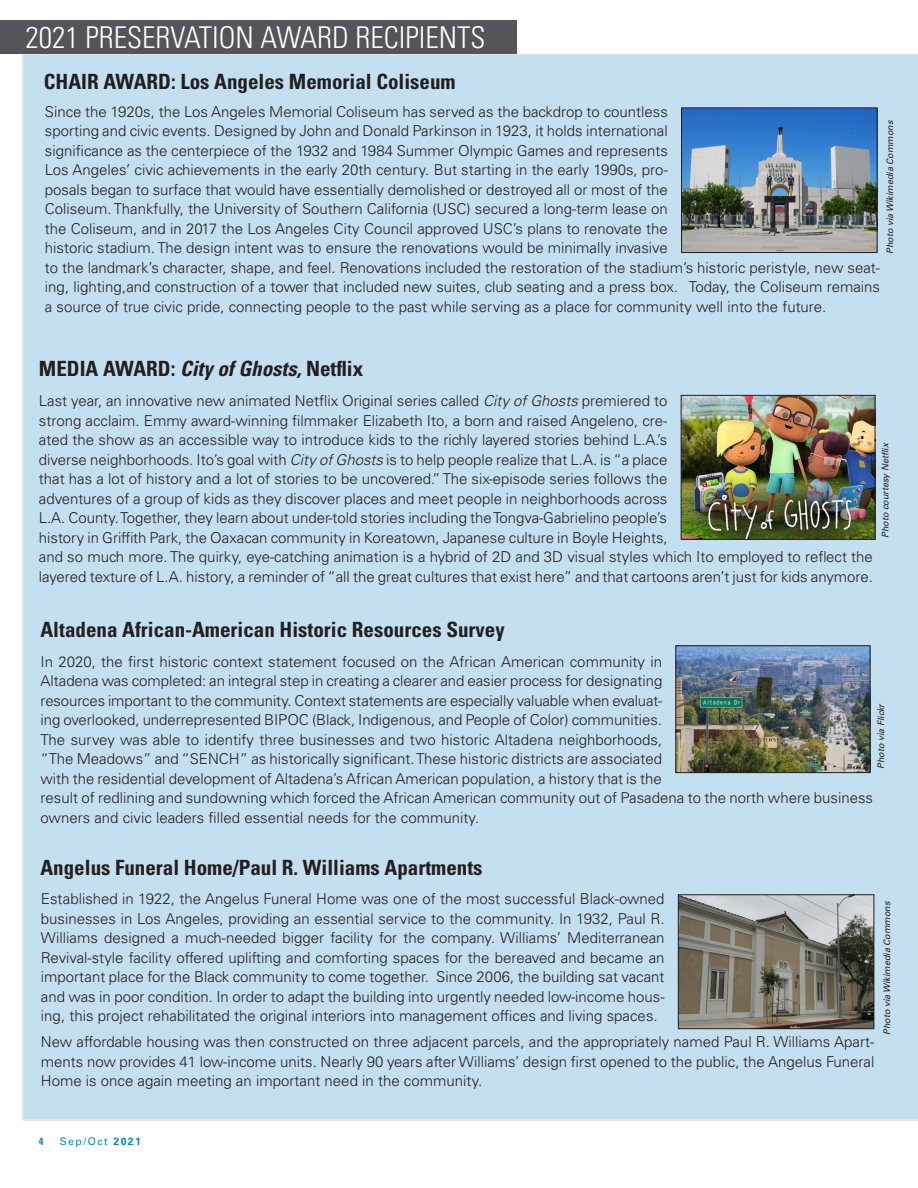
<style>
.page{position:relative;width:918px;height:1188px;background:#fff}
.page>*{position:absolute;margin:0;border:0;box-sizing:border-box;transform-origin:0 0}
.t1{font:300 condensed 30px "Univers LT Std";color:#fff}
.a_Subhead_1{font:700 condensed 21px "Univers LT Std";color:#231f20}
.a_Body_text_-_no_ind{font:300 15px/19.5px "Univers LT Std";color:#231f20}
.t2{font:10.5px "Univers LT Std";letter-spacing:.14em;color:#0089c4}
.t3{font:700 condensed 10.5px "Univers LT Std";color:#0089c4}
.a_Caption{font:italic 9px "Univers LT Std";color:#231f20}
.s1{font-style:italic}
.s2{font-weight:700}
</style>
<div class="page">
<div style="left:23px;top:54px;width:895px;height:1067px;background:#c4dfef"></div>
<div style="left:0;top:21px;width:516px;height:33px;background:#54555a"></div>
<img style="left:683px;top:110px;width:192px;height:141px">
<div style="left:681px;top:108px;width:196px;height:145px;border:1px solid #231f20"></div>
<img style="left:683px;top:397px;width:190px;height:141px">
<div style="left:681px;top:395px;width:194px;height:145px;border:1px solid #231f20"></div>
<img style="left:680px;top:897px;width:192px;height:130px">
<div style="left:678px;top:895px;width:196px;height:134px;border:1px solid #231f20"></div>
<img style="left:678px;top:648px;width:190px;height:123px">
<div style="left:676px;top:646px;width:194px;height:127px;border:1px solid #231f20"></div>
<p class="t1" style="left:26px;top:20px;width:461px">2021 PRESERVATION AWARD RECIPIENTS</p>
<p class="a_Subhead_1" style="left:44px;top:69px;width:413px">CHAIR AWARD: Los Angeles Memorial Coliseum</p>
<p class="a_Body_text_-_no_ind" style="left:45px;top:102px;width:837px">Since the 1920s, the Los Angeles Memorial Coliseum has served as the backdrop to countless<br>sporting and civic events. Designed by John and Donald Parkinson in 1923, it holds international<br>significance as the centerpiece of the 1932 and 1984 Summer Olympic Games and represents<br>Los Angeles’ civic achievements in the early 20th century. But starting in the early 1990s, pro-<br>posals began to surface that would have essentially demolished or destroyed all or most of the<br>Coliseum. Thankfully, the University of Southern California (USC) secured a long-term lease on<br>the Coliseum, and in 2017 the Los Angeles City Council approved USC’s plans to renovate the<br>historic stadium. The design intent was to ensure the renovations would be minimally invasive<br>to the landmark’s character, shape, and feel. Renovations included the restoration of the stadium’s historic peristyle, new seat&shy;ing, lighting,and construction of a tower that included new suites, club seating and a press box. Today, the Coliseum remains a source of true civic pride, connecting people to the past while serving as a place for community well into the future.</p>
<p class="a_Caption" style="left:885px;top:254px;width:135px;rotate:-90deg">Photo via Wikimedia Commons</p>
<p class="a_Subhead_1" style="left:39px;top:356px;width:326px">MEDIA AWARD: <span class="s1">City of Ghosts,</span> Netflix</p>
<p class="a_Body_text_-_no_ind" style="left:39px;top:391px;width:836px">Last year, an innovative new animated Netflix Original series called <span class="s1">City of Ghosts</span> premiered to<br>strong acclaim. Emmy award-winning filmmaker Elizabeth Ito, a born and raised Angeleno, cre-<br>ated the show as an accessible way to introduce kids to the richly layered stories behind L.A.’s<br>diverse neighborhoods. Ito’s goal with <span class="s1">City of Ghosts</span> is to help people realize that L.A. is “a place<br>that has a lot of history and a lot of stories to be uncovered.” The six-episode series follows the<br>adventures of a group of kids as they discover places and meet people in neighborhoods across<br>L.A. County. Together, they learn about under-told stories including the Tongva-Gabrielino people’s<br>history in Griffith Park, the Oaxacan community in Koreatown, Japanese culture in Boyle Heights,<br>and so much more. The quirky, eye-catching animation is a hybrid of 2D and 3D visual styles which Ito employed to reflect the layered texture of L.A. history, a reminder of “all the great cultures that exist here” and that cartoons aren’t just for kids anymore.</p>
<p class="a_Caption" style="left:880px;top:538px;width:97px;rotate:-90deg">Photo courtesy Netflix</p>
<p class="a_Subhead_1" style="left:40px;top:617px;width:466px">Altadena African-American Historic Resources Survey</p>
<p class="a_Body_text_-_no_ind" style="left:40px;top:652px;width:834px">In 2020, the first historic context statement focused on the African American community in<br>Altadena was completed: an integral step in creating a clearer and easier process for designating<br>resources important to the community. Context statements are especially valuable when evaluat-<br>ing overlooked, underrepresented BIPOC (Black, Indigenous, and People of Color) communities.<br>The survey was able to identify three businesses and two historic Altadena neighborhoods,<br>“The Meadows” and “SENCH” as historically significant. These historic districts are associated<br>with the residential development of Altadena’s African American population, a history that is the<br>result of redlining and sundowning which forced the African American community out of Pasadena to the north where business owners and civic leaders filled essential needs for the community.</p>
<p class="a_Caption" style="left:875px;top:769px;width:67px;rotate:-90deg">Photo via Flickr</p>
<p class="a_Subhead_1" style="left:40px;top:855px;width:444px">Angelus Funeral Home/Paul R. Williams Apartments</p>
<p class="a_Body_text_-_no_ind" style="left:41px;top:889px;width:625px;text-align:justify">Established in 1922, the Angelus Funeral Home was one of the most successful Black-owned businesses in Los Angeles, providing an essential service to the community. In 1932, Paul R.<br>Williams designed a much-needed bigger facility for the company. Williams’ Mediterranean Revival-style facility offered uplifting and comforting spaces for the bereaved and became an important place for the Black community to come together. Since 2006, the building sat vacant and was in poor condition. In order to adapt the building into urgently needed low-income hous&shy;ing, this project rehabilitated the original interiors into management offices and living spaces.</p>
<p class="a_Body_text_-_no_ind" style="left:41px;top:1032px;width:835px;text-align:justify">New affordable housing was then constructed on three adjacent parcels, and the appropriately named Paul R. Williams Apart&shy;ments now provides 41 low-income units. Nearly 90 years after Williams’ design first opened to the public, the Angelus Funeral Home is once again meeting an important need in the community.</p>
<p class="a_Caption" style="left:882px;top:1035px;width:135px;rotate:-90deg">Photo via Wikimedia Commons</p>
<p class="t3" style="left:39px;top:1135px;width:6px">4</p>
<p class="t2" style="left:60px;top:1135px;width:83px">Sep/Oct <span class="s2">2021</span></p>
</div>
